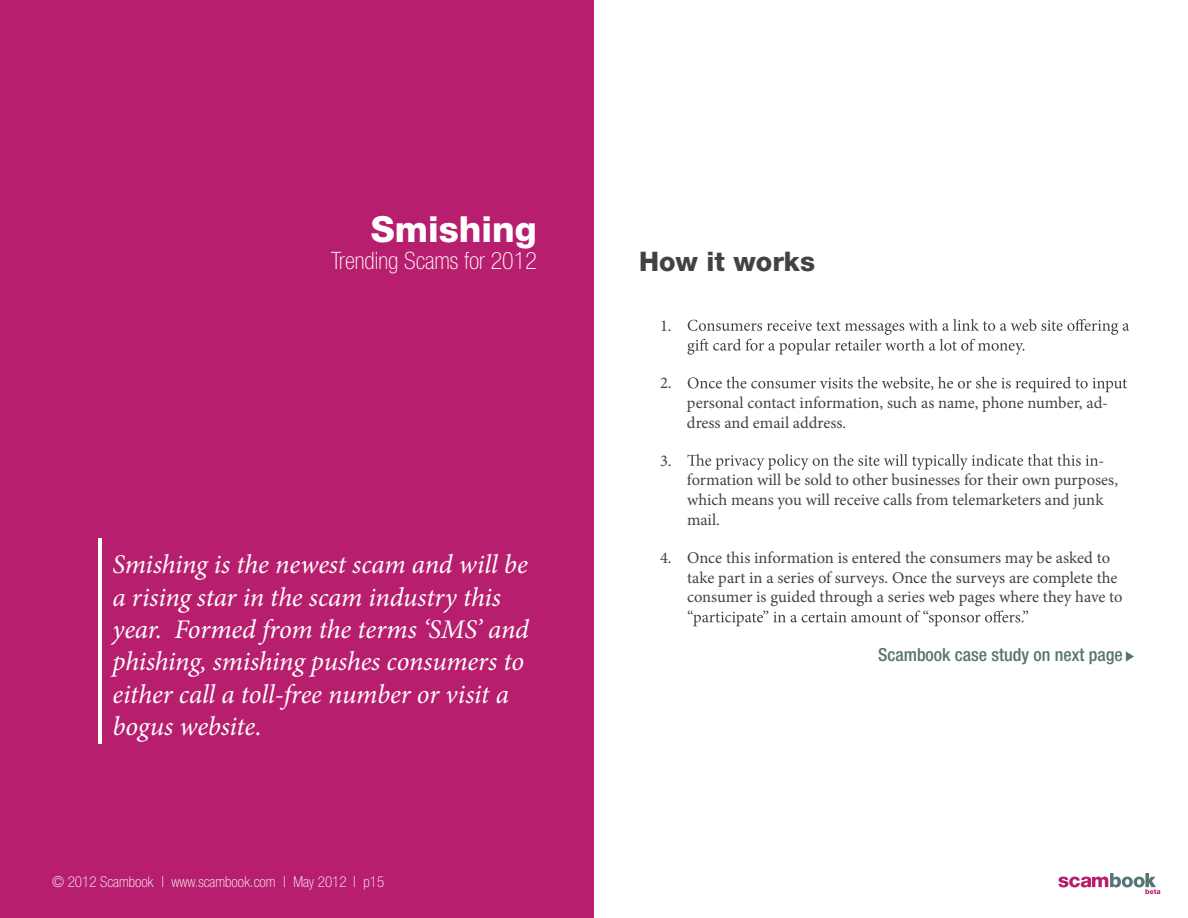
<style>
.page{position:relative;width:1188px;height:918px;background:#fff}
.page>*{position:absolute;margin:0;border:0;box-sizing:border-box;transform-origin:0 0}
.t1{font:800 36px "Helvetica Neue LT Std";color:#fff}
.t2{font:italic 27px/32.4px "Minion Pro";letter-spacing:-.01em;color:#fff}
.t3{font:800 27px "Helvetica Neue LT Std";color:#424242}
.t4{font:100 condensed 24px "Helvetica Neue LT Std";color:#fff}
.t5{font:500 condensed 18px "Helvetica Neue LT Std";color:#567474}
.t6{font:16.5px/19.8px "Minion Pro";color:#424242}
.t7{font:100 condensed 15px "Helvetica Neue LT Std";color:#fff}
</style>
<div class="page">
<div style="left:0;top:0;width:594px;height:918px;background:#b71f6e"></div>
<svg style="left:1058px;top:873px;width:102px;height:21px"></svg>
<svg style="left:1126px;top:651px;width:8px;height:11px"></svg>
<svg style="left:687px;top:319px;width:442px;height:36px"></svg>
<svg style="left:688px;top:377px;width:439px;height:15px"></svg>
<svg style="left:687px;top:454px;width:411px;height:16px"></svg>
<svg style="left:688px;top:610px;width:340px;height:16px"></svg>
<hr style="left:99px;top:538px;width:3px;height:205px;background:#fff">
<h1 class="t1" style="left:371px;top:207px;width:168px">Smishing</h1>
<h3 class="t4" style="left:331px;top:247px;width:207px">Trending Scams for 2012</h3>
<h2 class="t2" style="left:112px;top:548px;width:418px">Smishing is the newest scam and will be a rising star in the scam industry this year. Formed from the terms ‘SMS’ and phishing, smishing pushes consumers to either call a toll-free number or visit a bogus website.</h2>
<p class="t7" style="left:52px;top:874px;width:334px">© 2012 Scambook | www.scambook.com | May 2012 | p15</p>
<h2 class="t3" style="left:639px;top:246px;width:178px">How it works</h2>
<p class="t6" style="left:660px;top:316px;width:13px">1.</p>
<p class="t6" style="left:660px;top:373px;width:13px">2.</p>
<p class="t6" style="left:687px;top:393px;width:423px">personal contact information, such as name, phone number, ad&shy;dress and email address.</p>
<p class="t6" style="left:660px;top:451px;width:13px">3.</p>
<p class="t6" style="left:687px;top:451px;width:433px;text-indent:412px">- formation will be sold to other businesses for their own purposes, which means you will receive calls from telemarketers and junk mail.</p>
<p class="t6" style="left:687px;top:548px;width:437px;text-indent:-27px">4. Once this information is entered the consumers may be asked to take part in a series of surveys. Once the surveys are complete the consumer is guided through a series web pages where they have to</p>
<p class="t5" style="left:878px;top:644px;width:246px">Scambook case study on next page</p>
</div>
